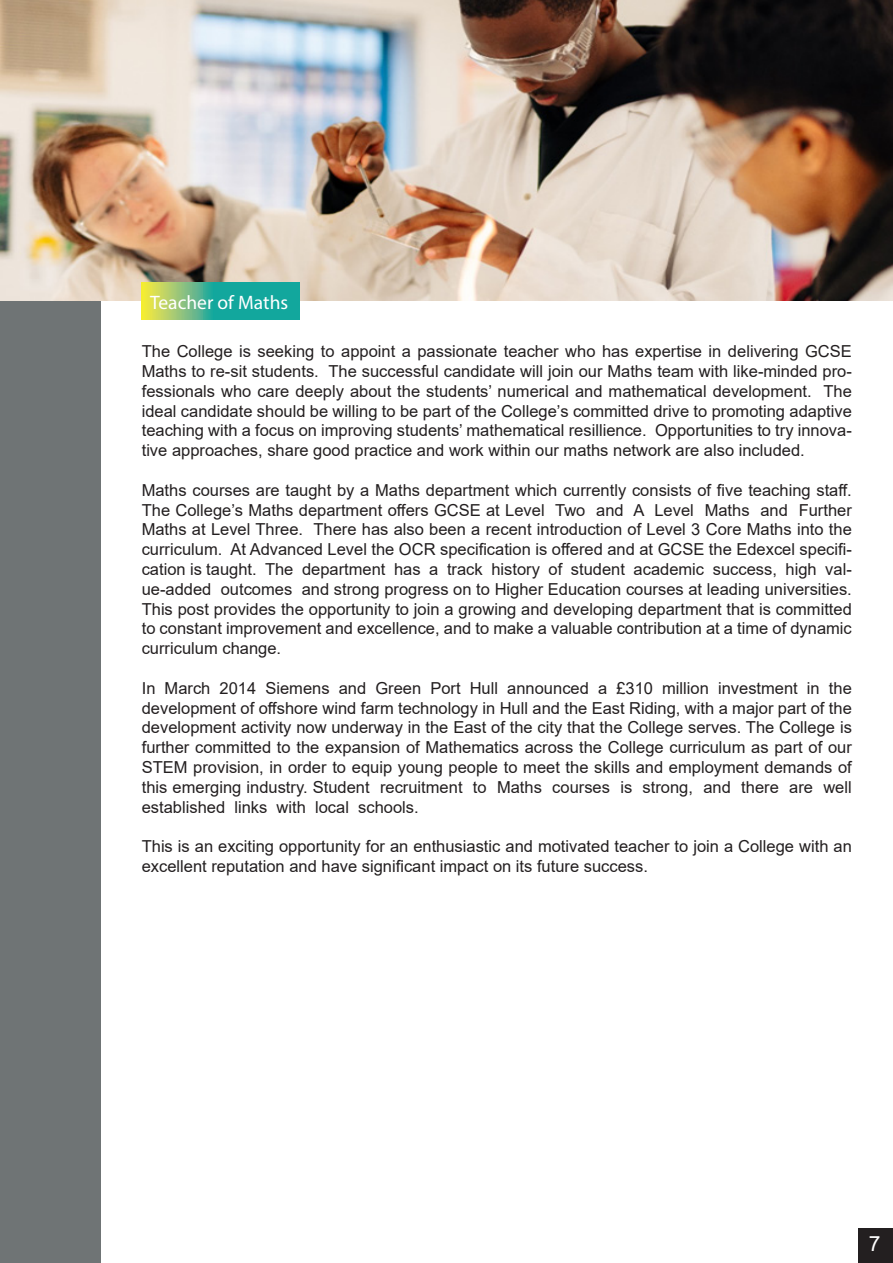
<style>
.page{position:relative;width:893px;height:1263px;background:#fff}
.page>*{position:absolute;margin:0;border:0;box-sizing:border-box;transform-origin:0 0}
.t1{font:21px "Arial";color:#fff}
.t2{font:19.5px "Myriad Pro";color:#fff}
.t3{font:16.5px/19.8px "Arial";color:#231f20;text-align:justify}
</style>
<div class="page">
<div style="left:0;top:0;width:101px;height:1263px;background:#6f7475"></div>
<div style="left:858px;top:1229px;width:35px;height:34px;background:#231f20"></div>
<img style="left:1px;top:0;width:892px;height:301px">
<svg style="left:142px;top:282px;width:157px;height:37px;background:#4db589"></svg>
<p class="t2" style="left:150px;top:291px;width:139px">Teacher of Maths</p>
<p class="t3" style="left:142px;top:341px;width:712px">The College is seeking to appoint a passionate teacher who has expertise in delivering GCSE Maths to re-sit students. The successful candidate will join our Maths team with like-minded pro&shy;fessionals who care deeply about the students’ numerical and mathematical development. The ideal candidate should be willing to be part of the College’s committed drive to promoting adaptive teaching with a focus on improving students’ mathematical resillience. Opportunities to try innova&shy;tive approaches, share good practice and work within our maths network are also included.</p>
<p class="t3" style="left:142px;top:480px;width:712px">Maths courses are taught by a Maths department which currently consists of five teaching staff.<br>The College’s Maths department offers GCSE at Level Two and A Level Maths and Further Maths at Level Three. There has also been a recent introduction of Level 3 Core Maths into the curriculum. At Advanced Level the OCR specification is offered and at GCSE the Edexcel specifi&shy;cation is taught. The department has a track history of student academic success, high val&shy;ue-added outcomes and strong progress on to Higher Education courses at leading universities.<br>This post provides the opportunity to join a growing and developing department that is committed to constant improvement and excellence, and to make a valuable contribution at a time of dynamic curriculum change.</p>
<p class="t3" style="left:142px;top:678px;width:712px">In March 2014 Siemens and Green Port Hull announced a £310 million investment in the development of offshore wind farm technology in Hull and the East Riding, with a major part of the development activity now underway in the East of the city that the College serves. The College is further committed to the expansion of Mathematics across the College curriculum as part of our STEM provision, in order to equip young people to meet the skills and employment demands of this emerging industry. Student recruitment to Maths courses is strong, and there are well established links with local schools.</p>
<p class="t3" style="left:142px;top:836px;width:712px">This is an exciting opportunity for an enthusiastic and motivated teacher to join a College with an excellent reputation and have significant impact on its future success.</p>
<p class="t1" style="left:869px;top:1229px;width:13px">7</p>
</div>
